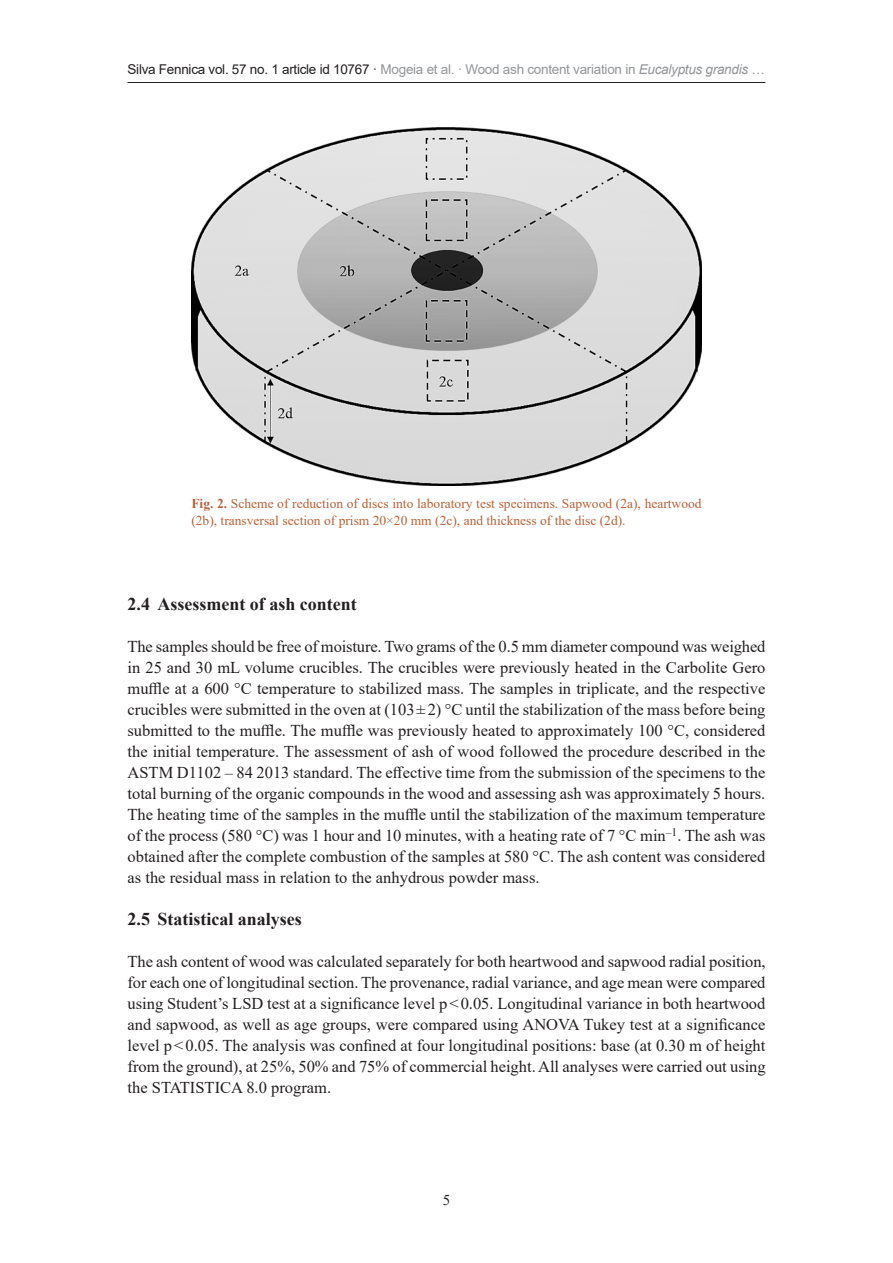
<style>
.page{position:relative;width:893px;height:1263px;background:#fff}
.page>*{position:absolute;margin:0;border:0;box-sizing:border-box;transform-origin:0 0}
.heading-2{font:700 18px "Times New Roman";color:#231f20}
.body-text-1st{font:16.5px/21px "Times New Roman";color:#231f20;text-align:justify}
.t1{font:15px "Times New Roman";color:#231f20}
.fig-caption{font:13.5px/17.2px "Times New Roman";color:#b7623a}
.t2{font:13.5px "Arial";letter-spacing:-.02em;color:#939598}
.s1{color:#231f20}
.s2{font-style:italic}
.s3{font-weight:700}
</style>
<div class="page">
<hr style="left:128px;top:82px;width:637px;height:1px;background:#231f20">
<img style="left:191px;top:128px;width:511px;height:358px">
<p class="t2" style="left:128px;top:60px;width:639px"><span class="s1">Silva Fennica vol. 57 no. 1 article id 10767 ·</span> Mogeia et al. · Wood ash content variation in <span class="s2">Eucalyptus grandis</span> …</p>
<p class="fig-caption" style="left:191px;top:494px;width:512px"><span class="s3">Fig. 2.</span> Scheme of reduction of discs into laboratory test specimens. Sapwood (2a), heartwood (2b), transversal section of prism 20×20 mm (2c), and thickness of the disc (2d).</p>
<p class="heading-2" style="left:128px;top:591px;width:231px">2.4 Assessment of ash content</p>
<p class="body-text-1st" style="left:128px;top:635px;width:639px">The samples should be free of moisture. Two grams of the 0.5 mm diameter compound was weighed in 25 and 30 mL volume crucibles. The crucibles were previously heated in the Carbolite Gero muffle at a 600 °C temperature to stabilized mass. The samples in triplicate, and the respective crucibles were submitted in the oven at (103±2) °C until the stabilization of the mass before being submitted to the muffle. The muffle was previously heated to approximately 100 °C, considered the initial temperature. The assessment of ash of wood followed the procedure described in the ASTM D1102 – 84 2013 standard. The effective time from the submission of the specimens to the total burning of the organic compounds in the wood and assessing ash was approximately 5 hours.<br>The heating time of the samples in the muffle until the stabilization of the maximum temperature of the process (580 °C) was 1 hour and 10 minutes, with a heating rate of 7 °C min<sup>–1</sup>. The ash was obtained after the complete combustion of the samples at 580 °C. The ash content was considered as the residual mass in relation to the anhydrous powder mass.</p>
<p class="heading-2" style="left:128px;top:906px;width:176px">2.5 Statistical analyses</p>
<p class="body-text-1st" style="left:128px;top:950px;width:640px">The ash content of wood was calculated separately for both heartwood and sapwood radial position, for each one of longitudinal section. The provenance, radial variance, and age mean were compared using Student’s LSD test at a significance level p&lt;0.05. Longitudinal variance in both heartwood and sapwood, as well as age groups, were compared using ANOVA Tukey test at a significance level p&lt;0.05. The analysis was confined at four longitudinal positions: base (at 0.30 m of height from the ground), at 25%, 50% and 75% of commercial height. All analyses were carried out using the STATISTICA 8.0 program.</p>
<p class="t1" style="left:443px;top:1190px;width:9px">5</p>
</div>
